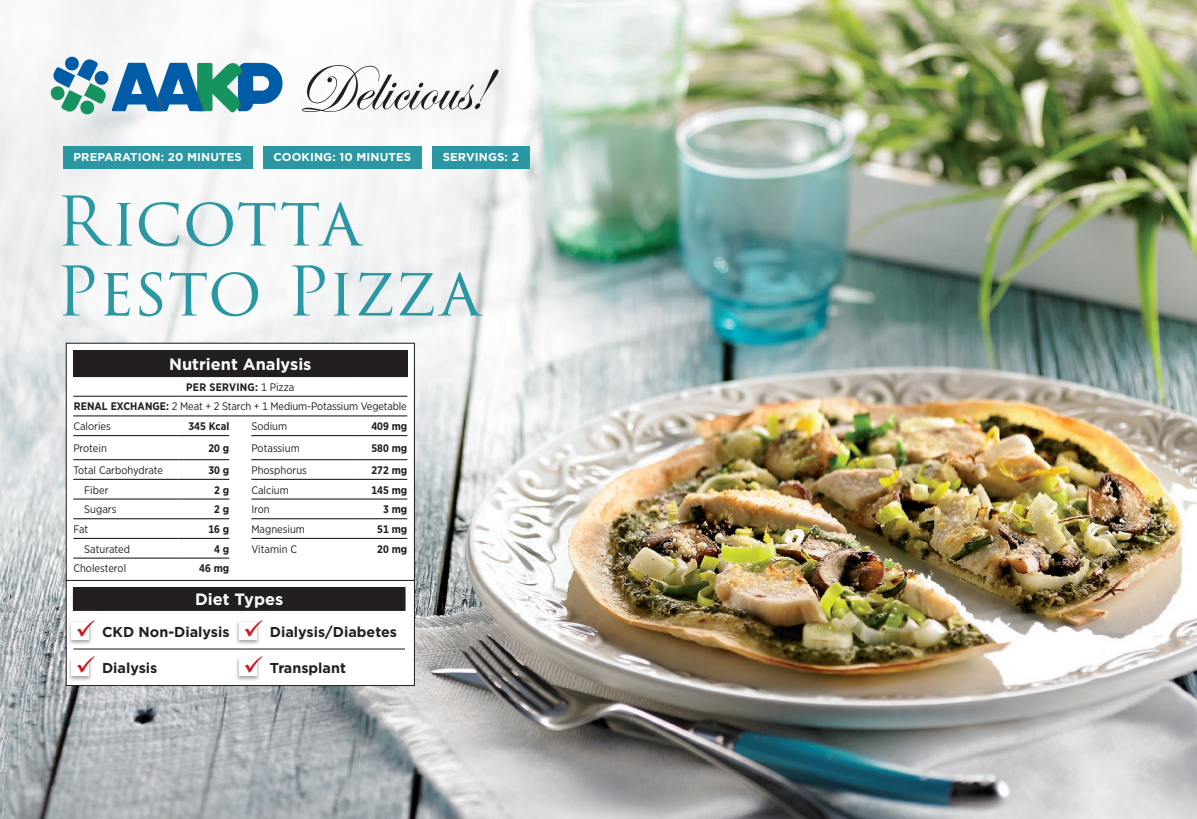
<style>
.page{position:relative;width:1197px;height:819px;background:#fff}
.page>*{position:absolute;margin:0;border:0;box-sizing:border-box;transform-origin:0 0}
.t1{font:66.5px/70px "Trajan Pro 3";color:#2a97a3}
.Recipe_No_Rule{font:700 16.45px "Gotham";color:#fff}
.Recipe_No_Rule-2{font:700 14.35px "Gotham";color:#231f20}
.Recipe_No_Rule-3{font:700 11.55px "Gotham";letter-spacing:.01em;color:#fff}
.Nut_left{font:10.85px "Gotham Narrow";color:#231f20}
.Nutrician_Number{font:700 10.85px "Gotham Narrow";color:#231f20}
.Nut_Nested{font:10.85px "Gotham Narrow";letter-spacing:-.015em;color:#231f20}
.Nut_Nested-2{font:700 10.85px "Gotham Narrow";letter-spacing:.02em;color:#231f20}
.s1{font-weight:400}
.s2{font-weight:700}
</style>
<div class="page">
<img style="left:0;top:0;width:1197px;height:819px">
<svg style="left:0;top:0;width:642px;height:446px;fill:#f2f4f4"></svg>
<svg style="left:51px;top:57px;width:232px;height:57px"></svg>
<img style="left:295px;top:54px;width:206px;height:67px">
<div style="left:66px;top:343px;width:348px;height:238px;background:#fff"></div>
<div style="left:73px;top:350px;width:334px;height:27px;background:#231f20"></div>
<hr style="left:73px;top:435px;width:106px;height:1px;background:#231f20">
<hr style="left:179px;top:435px;width:50px;height:1px;background:#231f20">
<hr style="left:251px;top:435px;width:108px;height:1px;background:#231f20">
<hr style="left:359px;top:435px;width:48px;height:1px;background:#231f20">
<hr style="left:73px;top:459px;width:106px;height:1px;background:#231f20">
<hr style="left:179px;top:459px;width:50px;height:1px;background:#231f20">
<hr style="left:251px;top:459px;width:108px;height:1px;background:#231f20">
<hr style="left:359px;top:459px;width:48px;height:1px;background:#231f20">
<hr style="left:73px;top:479px;width:106px;height:1px;background:#231f20">
<hr style="left:179px;top:479px;width:50px;height:1px;background:#231f20">
<hr style="left:251px;top:479px;width:108px;height:1px;background:#231f20">
<hr style="left:359px;top:479px;width:48px;height:1px;background:#231f20">
<hr style="left:73px;top:499px;width:106px;height:1px;background:#231f20">
<hr style="left:179px;top:499px;width:50px;height:1px;background:#231f20">
<hr style="left:251px;top:499px;width:108px;height:1px;background:#231f20">
<hr style="left:359px;top:499px;width:48px;height:1px;background:#231f20">
<hr style="left:73px;top:518px;width:106px;height:1px;background:#231f20">
<hr style="left:179px;top:518px;width:50px;height:1px;background:#231f20">
<hr style="left:251px;top:518px;width:108px;height:1px;background:#231f20">
<hr style="left:359px;top:518px;width:48px;height:1px;background:#231f20">
<hr style="left:73px;top:538px;width:106px;height:1px;background:#231f20">
<hr style="left:179px;top:538px;width:50px;height:1px;background:#231f20">
<hr style="left:251px;top:538px;width:108px;height:1px;background:#231f20">
<hr style="left:359px;top:538px;width:48px;height:1px;background:#231f20">
<hr style="left:73px;top:558px;width:106px;height:1px;background:#231f20">
<hr style="left:179px;top:558px;width:50px;height:1px;background:#231f20">
<hr style="left:73px;top:396px;width:106px;height:1px;background:#231f20">
<hr style="left:179px;top:396px;width:50px;height:1px;background:#231f20">
<svg style="left:229px;top:396px;width:22px;height:1px"></svg>
<hr style="left:251px;top:396px;width:108px;height:1px;background:#231f20">
<hr style="left:359px;top:396px;width:48px;height:1px;background:#231f20">
<hr style="left:73px;top:415px;width:106px;height:1px;background:#231f20">
<hr style="left:179px;top:415px;width:50px;height:1px;background:#231f20">
<svg style="left:229px;top:415px;width:22px;height:1px"></svg>
<hr style="left:251px;top:415px;width:108px;height:1px;background:#231f20">
<hr style="left:359px;top:415px;width:48px;height:1px;background:#231f20">
<div style="left:66px;top:343px;width:349px;height:238px;border:1px solid #231f20"></div>
<div style="left:63px;top:146px;width:189px;height:22px;background:#2a97a3"></div>
<div style="left:263px;top:146px;width:159px;height:22px;background:#2a97a3"></div>
<div style="left:432px;top:146px;width:97px;height:22px;background:#2a97a3"></div>
<div style="left:66px;top:580px;width:348px;height:106px;background:#fff"></div>
<div style="left:73px;top:588px;width:332px;height:25px;background:#231f20"></div>
<svg style="left:73px;top:587px;width:29px;height:24px"></svg>
<hr style="left:102px;top:587px;width:139px;height:1px;background:#231f20">
<svg style="left:241px;top:587px;width:29px;height:1px"></svg>
<hr style="left:270px;top:587px;width:136px;height:1px;background:#231f20">
<svg style="left:405px;top:588px;width:1px;height:23px"></svg>
<svg style="left:73px;top:649px;width:29px;height:1px"></svg>
<hr style="left:102px;top:649px;width:139px;height:1px;background:#231f20">
<svg style="left:241px;top:649px;width:29px;height:1px"></svg>
<hr style="left:270px;top:649px;width:135px;height:1px;background:#231f20">
<hr style="left:73px;top:611px;width:29px;height:4px;background:#fff">
<hr style="left:102px;top:611px;width:139px;height:4px;background:#fff">
<hr style="left:241px;top:611px;width:29px;height:4px;background:#fff">
<hr style="left:270px;top:611px;width:136px;height:4px;background:#fff">
<div style="left:66px;top:580px;width:349px;height:106px;border:1px solid #231f20"></div>
<div style="left:67px;top:620px;width:26px;height:26px;background:#231f20;opacity:.4"></div>
<div style="left:71px;top:622px;width:18px;height:17px;background:#fff"></div>
<div style="left:235px;top:620px;width:26px;height:26px;background:#231f20;opacity:.4"></div>
<div style="left:239px;top:622px;width:18px;height:17px;background:#fff"></div>
<div style="left:67px;top:656px;width:26px;height:26px;background:#231f20;opacity:.4"></div>
<div style="left:71px;top:658px;width:18px;height:18px;background:#fff"></div>
<div style="left:235px;top:656px;width:26px;height:26px;background:#231f20;opacity:.4"></div>
<div style="left:239px;top:658px;width:18px;height:18px;background:#fff"></div>
<svg style="left:77px;top:620px;width:16px;height:16px"></svg>
<svg style="left:245px;top:620px;width:16px;height:16px"></svg>
<svg style="left:77px;top:656px;width:16px;height:17px"></svg>
<svg style="left:245px;top:656px;width:16px;height:17px"></svg>
<p class="Recipe_No_Rule-3" style="left:74px;top:149px;width:170px">PREPARATION: 20 MINUTES</p>
<p class="Recipe_No_Rule-3" style="left:273px;top:149px;width:139px">COOKING: 10 MINUTES</p>
<p class="Recipe_No_Rule-3" style="left:443px;top:149px;width:78px">SERVINGS: 2</p>
<p class="t1" style="left:56px;top:189px;width:426px">Ricotta<br>Pesto Pizza</p>
<p class="Recipe_No_Rule" style="left:169px;top:353px;width:144px">Nutrient Analysis</p>
<p class="Nut_Nested-2" style="left:186px;top:380px;width:110px">PER SERVING: <span class="s1">1 Pizza</span></p>
<p class="Nut_Nested" style="left:74px;top:400px;width:335px"><span class="s2">RENAL EXCHANGE:</span> 2 Meat + 2 Starch + 1 Medium-Potassium Vegetable</p>
<p class="Nut_left" style="left:73px;top:420px;width:39px">Calories</p>
<p class="Nutrician_Number" style="left:188px;top:419px;width:42px">345 Kcal</p>
<p class="Nut_left" style="left:251px;top:420px;width:37px">Sodium</p>
<p class="Nutrician_Number" style="left:372px;top:419px;width:37px">409 mg</p>
<p class="Nut_left" style="left:73px;top:441px;width:35px">Protein</p>
<p class="Nutrician_Number" style="left:208px;top:441px;width:22px">20 g</p>
<p class="Nut_left" style="left:251px;top:441px;width:50px">Potassium</p>
<p class="Nutrician_Number" style="left:372px;top:441px;width:37px">580 mg</p>
<p class="Nut_left" style="left:73px;top:463px;width:91px">Total Carbohydrate</p>
<p class="Nutrician_Number" style="left:208px;top:463px;width:22px">30 g</p>
<p class="Nut_left" style="left:251px;top:463px;width:57px">Phosphorus</p>
<p class="Nutrician_Number" style="left:372px;top:463px;width:37px">272 mg</p>
<p class="Nut_left" style="left:84px;top:483px;width:26px">Fiber</p>
<p class="Nutrician_Number" style="left:214px;top:483px;width:17px">2 g</p>
<p class="Nut_left" style="left:251px;top:483px;width:39px">Calcium</p>
<p class="Nutrician_Number" style="left:372px;top:483px;width:37px">145 mg</p>
<p class="Nut_left" style="left:84px;top:503px;width:34px">Sugars</p>
<p class="Nutrician_Number" style="left:214px;top:502px;width:17px">2 g</p>
<p class="Nut_left" style="left:251px;top:503px;width:20px">Iron</p>
<p class="Nutrician_Number" style="left:383px;top:502px;width:26px">3 mg</p>
<p class="Nut_left" style="left:73px;top:522px;width:16px">Fat</p>
<p class="Nutrician_Number" style="left:208px;top:522px;width:22px">16 g</p>
<p class="Nut_left" style="left:251px;top:522px;width:55px">Magnesium</p>
<p class="Nutrician_Number" style="left:377px;top:522px;width:32px">51 mg</p>
<p class="Nut_left" style="left:84px;top:542px;width:47px">Saturated</p>
<p class="Nutrician_Number" style="left:214px;top:542px;width:17px">4 g</p>
<p class="Nut_left" style="left:251px;top:542px;width:47px">Vitamin C</p>
<p class="Nutrician_Number" style="left:377px;top:542px;width:32px">20 mg</p>
<p class="Nut_left" style="left:73px;top:562px;width:54px">Cholesterol</p>
<p class="Nutrician_Number" style="left:199px;top:562px;width:32px">46 mg</p>
<p class="Recipe_No_Rule" style="left:195px;top:588px;width:90px">Diet Types</p>
<p class="Recipe_No_Rule-2" style="left:102px;top:622px;width:129px">CKD Non-Dialysis</p>
<p class="Recipe_No_Rule-2" style="left:270px;top:622px;width:129px">Dialysis/Diabetes</p>
<p class="Recipe_No_Rule-2" style="left:102px;top:658px;width:57px">Dialysis</p>
<p class="Recipe_No_Rule-2" style="left:270px;top:658px;width:78px">Transplant</p>
</div>
